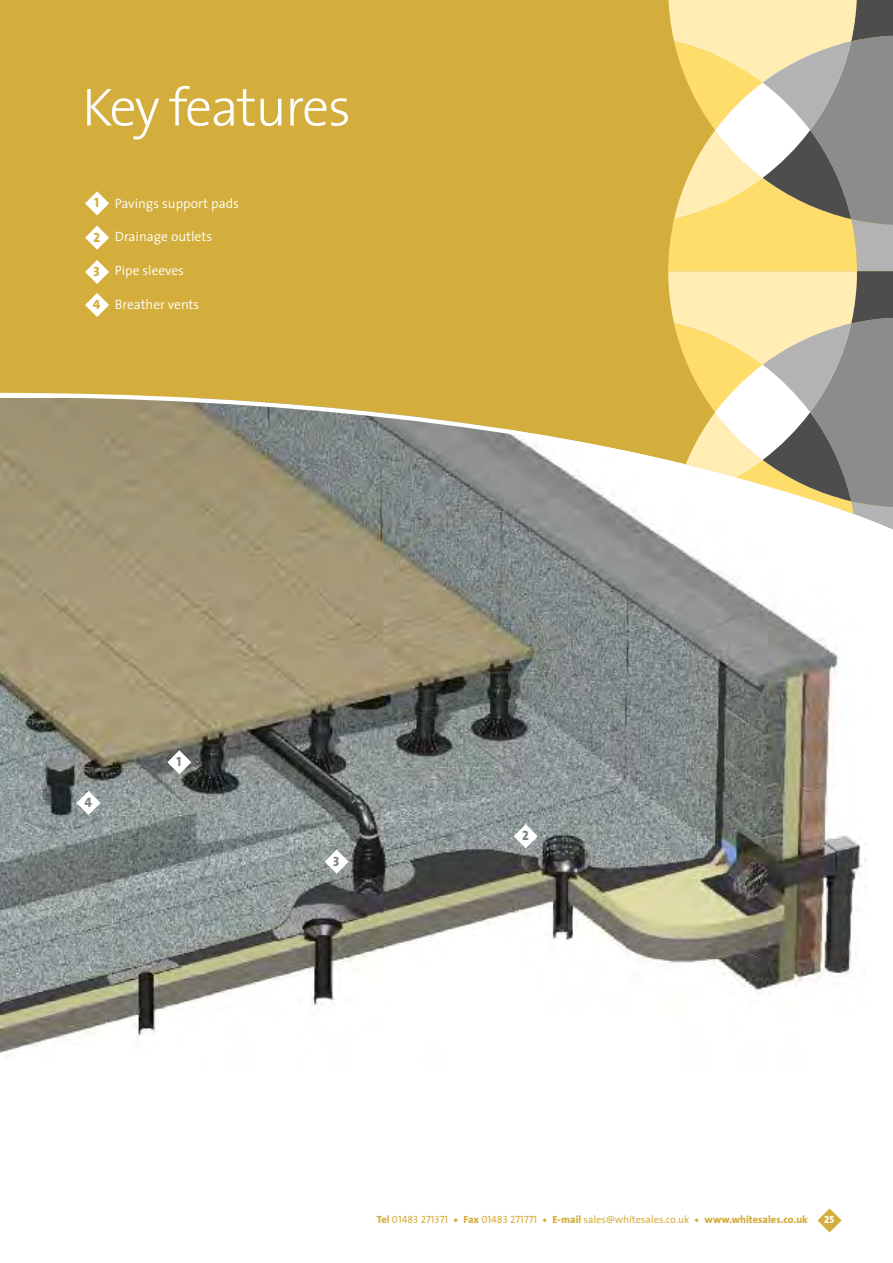
<style>
.page{position:relative;width:893px;height:1263px;background:#fff}
.page>*{position:absolute;margin:0;border:0;box-sizing:border-box;transform-origin:0 0}
.t1{font:300 54px "The Sans";letter-spacing:-.035em;color:#fff}
.t2{font:300 13.5px "The Sans";color:#fff}
.t3{font:13.5px "The Sans Extra Bold Caps";color:#d4ae3c}
.t4{font:13.5px "The Sans Extra Bold Caps";color:#7f8184}
.t5{font:10.5px "The Sans Caps";color:#d4ae3c}
.t6{font:10.5px "The Sans";color:#d4ae3c}
.t7{font:800 10.5px "The Sans";color:#d4ae3c}
.t8{font:10.5px "The Sans Extra Bold Caps";color:#fff}
.s1{font-family:"The Sans";font-weight:800}
.s2{font-weight:800}
</style>
<div class="page">
<img style="left:0;top:540px;width:867px;height:517px">
<svg style="left:0;top:0;width:893px;height:540px;background:#c9b061"></svg>
<svg style="left:817px;top:1208px;width:25px;height:24px"></svg>
<svg style="left:85px;top:191px;width:24px;height:24px"></svg>
<svg style="left:85px;top:226px;width:24px;height:24px"></svg>
<svg style="left:85px;top:260px;width:24px;height:24px"></svg>
<svg style="left:85px;top:293px;width:24px;height:24px"></svg>
<svg style="left:167px;top:750px;width:24px;height:24px"></svg>
<svg style="left:514px;top:824px;width:24px;height:24px"></svg>
<svg style="left:325px;top:850px;width:24px;height:24px"></svg>
<svg style="left:77px;top:791px;width:24px;height:24px"></svg>
<h1 class="t1" style="left:82px;top:86px;width:271px">Key features</h1>
<p class="t3" style="left:94px;top:198px;width:6px">1</p>
<p class="t3" style="left:93px;top:233px;width:8px">2</p>
<p class="t3" style="left:94px;top:267px;width:8px">3</p>
<p class="t3" style="left:93px;top:300px;width:9px">4</p>
<p class="t2" style="left:115px;top:198px;width:126px">Pavings support pads</p>
<p class="t2" style="left:115px;top:232px;width:99px">Drainage outlets</p>
<p class="t2" style="left:115px;top:266px;width:71px">Pipe sleeves</p>
<p class="t2" style="left:115px;top:300px;width:86px">Breather vents</p>
<p class="t4" style="left:84px;top:798px;width:9px">4</p>
<p class="t4" style="left:177px;top:757px;width:6px">1</p>
<p class="t4" style="left:333px;top:856px;width:8px">3</p>
<p class="t4" style="left:522px;top:831px;width:8px">2</p>
<p class="t5" style="left:377px;top:1216px;width:73px"><span class="s1">Tel</span> 01483 271371</p>
<p class="t5" style="left:463px;top:1216px;width:75px"><span class="s1">Fax</span> 01483 271771</p>
<p class="t6" style="left:552px;top:1215px;width:138px"><span class="s2">E-mail</span> sales@whitesales.co.uk</p>
<p class="t7" style="left:704px;top:1215px;width:105px">www.whitesales.co.uk</p>
<p class="t8" style="left:824px;top:1216px;width:12px">25</p>
</div>
